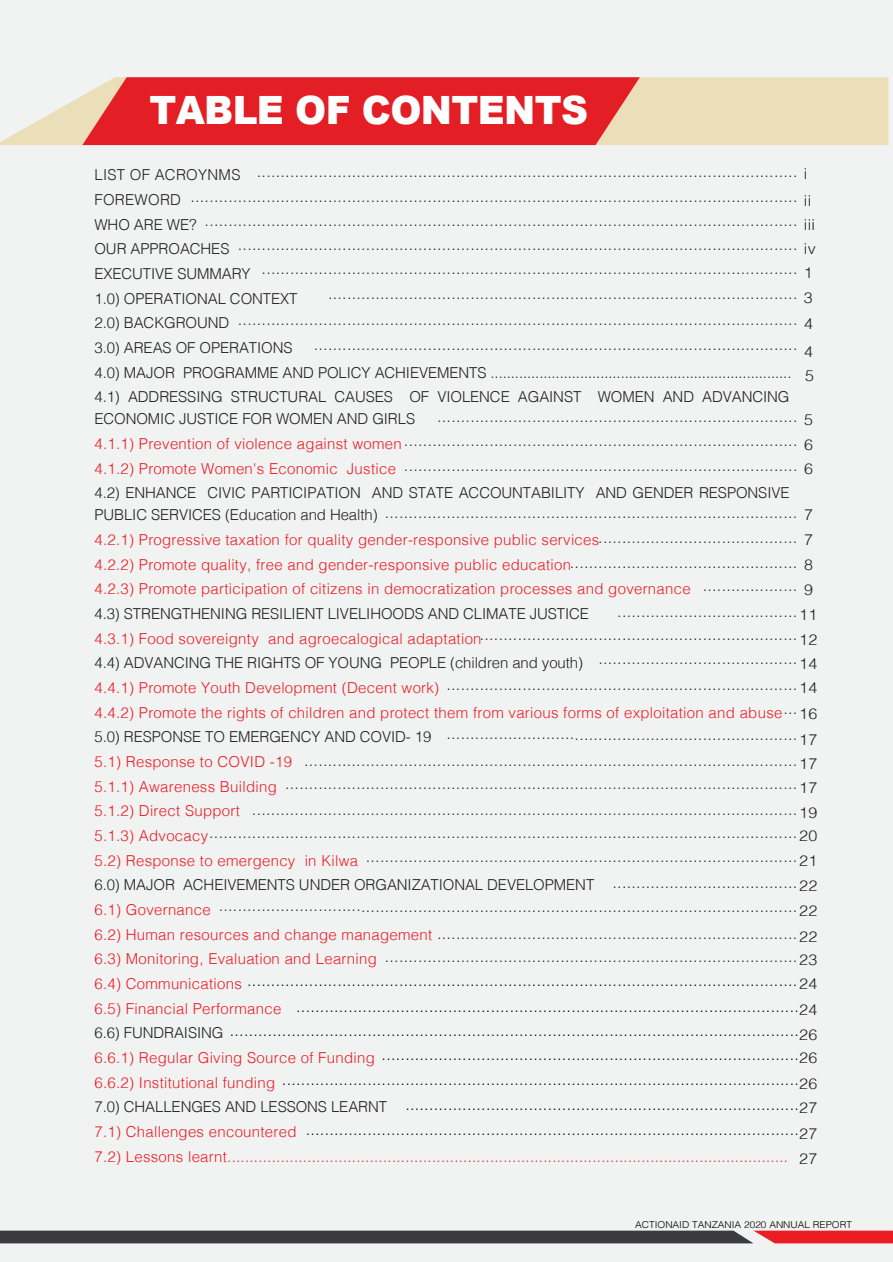
<style>
.page{position:relative;width:893px;height:1262px;background:#fff}
.page>*{position:absolute;margin:0;border:0;box-sizing:border-box;transform-origin:0 0}
.t1{font:900 39px "Arial";letter-spacing:-.015em;color:#fff;scale:.96 1}
.t2{font:300 15px/24.6px "Helvetica";letter-spacing:-.005em;color:#231f20;text-align:right;scale:1.06 1}
.t3{font:300 15px/24.6px "Helvetica";letter-spacing:.02em;color:#ec1c24}
.t4{font:300 15px/24.9px "Helvetica";color:#000;text-align:right;scale:1.06 1}
.t5{font:300 15px/24.6px "Helvetica";letter-spacing:-.005em;color:#231f20}
.t6{font:300 15px/23.7px "Helvetica";letter-spacing:.02em;color:#231f20;scale:1.06 1}
.t7{font:300 9.45px "Helvetica";color:#000;scale:1.06 1}
.s1{color:#ec1c24}
</style>
<div class="page">
<div style="left:0;top:0;width:892px;height:1262px;background:#f1f2f2"></div>
<svg style="left:0;top:77px;width:888px;height:68px;fill:#ebdfb9"></svg>
<svg style="left:82px;top:77px;width:558px;height:68px;background:#e32e31"></svg>
<svg style="left:0;top:1230px;width:892px;height:13px;background:#604345"></svg>
<h1 class="t1" style="left:149px;top:82px;width:458px">TABLE OF CONTENTS</h1>
<p class="t2" style="left:803px;top:160px;width:8px;line-height:26.4px;text-align:left">i ii</p>
<p class="t2" style="left:803px;top:211px;width:13px;text-align:left">iii iv<br>1<br>3<br>4</p>
<p class="t2" style="left:804px;top:339px;width:11px;line-height:23.7px;text-align:left">4<br>5</p>
<p class="t2" style="left:804px;top:406px;width:10px;text-align:left">5<br>6</p>
<p class="t2" style="left:404px;top:452px;width:387px">................................................................................... 6</p>
<p class="t2" style="left:799px;top:501px;width:19px;text-align:center">7<br>7<br>8<br>9<br>11<br>12</p>
<p class="t2" style="left:799px;top:650px;width:19px;text-align:justify">14<br>14<br>16<br>17<br>17<br>17<br>19<br>20</p>
<p class="t2" style="left:799px;top:847px;width:19px;line-height:25.2px;text-align:justify">21<br>22<br>22<br>22</p>
<p class="t2" style="left:799px;top:946px;width:19px;text-align:justify">23<br>24<br>24<br>26</p>
<p class="t2" style="left:799px;top:1043px;width:19px;line-height:26.2px;text-align:left">26<br>26</p>
<p class="t2" style="left:799px;top:1093px;width:19px;line-height:25.5px;text-align:justify">27<br>27<br>27</p>
<p class="t5" style="left:94px;top:162px;width:698px">LIST OF ACROYNMS<br>FOREWORD<br>WHO ARE WE?<br>OUR APPROACHES<br>EXECUTIVE SUMMARY<br>1.0) OPERATIONAL CONTEXT<br>2.0) BACKGROUND<br>3.0) AREAS OF OPERATIONS<br>4.0) MAJOR PROGRAMME AND POLICY ACHIEVEMENTS ..........................................................................<br>4.1) ADDRESSING STRUCTURAL CAUSES OF VIOLENCE AGAINST WOMEN AND ADVANCING</p>
<p class="t5" style="left:94px;top:405px;width:322px">ECONOMIC JUSTICE FOR WOMEN AND GIRLS</p>
<p class="t3" style="left:94px;top:430px;width:309px">4.1.1) Prevention of violence against women<br>4.1.2) Promote Women's Economic Justice</p>
<p class="t5" style="left:94px;top:481px;width:696px;line-height:21.9px">4.2) ENHANCE CIVIC PARTICIPATION AND STATE ACCOUNTABILITY AND GENDER RESPONSIVE<br>PUBLIC SERVICES (Education and Health)</p>
<p class="t3" style="left:94px;top:526px;width:597px">4.2.1) Progressive taxation for quality gender-responsive public services<br>4.2.2) Promote quality, free and gender-responsive public education<br>4.2.3) Promote participation of citizens in democratization processes and governance</p>
<p class="t5" style="left:94px;top:600px;width:496px">4.3) STRENGTHENING RESILIENT LIVELIHOODS AND CLIMATE JUSTICE</p>
<p class="t3" style="left:94px;top:625px;width:388px">4.3.1) Food sovereignty and agroecalogical adaptation</p>
<p class="t5" style="left:94px;top:649px;width:490px">4.4) ADVANCING THE RIGHTS OF YOUNG PEOPLE (children and youth)</p>
<p class="t3" style="left:94px;top:674px;width:689px">4.4.1) Promote Youth Development (Decent work)<br>4.4.2) Promote the rights of children and protect them from various forms of exploitation and abuse</p>
<p class="t5" style="left:94px;top:723px;width:338px">5.0) RESPONSE TO EMERGENCY AND COVID- 19</p>
<p class="t3" style="left:94px;top:748px;width:265px">5.1) Response to COVID -19<br>5.1.1) Awareness Building<br>5.1.2) Direct Support<br>5.1.3) Advocacy<br>5.2) Response to emergency in Kilwa</p>
<p class="t5" style="left:94px;top:871px;width:501px">6.0) MAJOR ACHEIVEMENTS UNDER ORGANIZATIONAL DEVELOPMENT</p>
<p class="t6" style="left:94px;top:896px;width:664px"><span class="s1">6.1) Governance<br>6.2) Human resources and change management</span> ............................................................................</p>
<p class="t3" style="left:94px;top:945px;width:284px">6.3) Monitoring, Evaluation and Learning<br>6.4) Communications<br>6.5) Financial Performance</p>
<p class="t5" style="left:94px;top:1019px;width:130px">6.6) FUNDRAISING</p>
<p class="t3" style="left:94px;top:1044px;width:282px">6.6.1) Regular Giving Source of Funding<br>6.6.2) Institutional funding</p>
<p class="t5" style="left:94px;top:1093px;width:294px">7.0) CHALLENGES AND LESSONS LEARNT</p>
<p class="t3" style="left:94px;top:1118px;width:695px">7.1) Challenges encountered<br>7.2) Lessons learnt..............................................................................................................................</p>
<p class="t2" style="left:190px;top:158px;width:574px">.................................................................................................................. ................................................................................................................................ ............................................................................................................................. ...................................................................................................................... ................................................................................................................. ................................................................................................... ...................................................................................................................... ......................................................................................................</p>
<p class="t2" style="left:404px;top:403px;width:373px">............................................................................ ...................................................................................</p>
<p class="t2" style="left:385px;top:499px;width:390px">....................................................................................... .......................................... ................................................</p>
<p class="t2" style="left:617px;top:571px;width:171px;line-height:26.2px">.................... ......................................</p>
<p class="t2" style="left:479px;top:621px;width:301px">................................................................... ..........................................</p>
<p class="t2" style="left:446px;top:671px;width:332px">..........................................................................</p>
<p class="t2" style="left:783px;top:695px;width:15px">...</p>
<p class="t2" style="left:304px;top:720px;width:467px;line-height:26.4px">.......................................................................... ........................................................................................................</p>
<p class="t2" style="left:252px;top:769px;width:516px;line-height:25.8px">............................................................................................................ ...................................................................................................................</p>
<p class="t2" style="left:209px;top:819px;width:556px;line-height:24.2px">............................................................................................................................ ...........................................................................................</p>
<p class="t2" style="left:219px;top:870px;width:547px;line-height:23.4px">....................................... ..........................................................................................................................</p>
<p class="t2" style="left:385px;top:943px;width:390px">.......................................................................................</p>
<p class="t4" style="left:247px;top:966px;width:522px;line-height:26.4px">.................................................................................................................... ..........................................................................................................</p>
<p class="t4" style="left:230px;top:1018px;width:538px;line-height:23.2px">........................................................................................................................ ........................................................................................</p>
<p class="t4" style="left:282px;top:1066px;width:489px">............................................................................................................. ................................................................................... ........................................................................................................</p>
<p class="t7" style="left:635px;top:1216px;width:206px">ACTIONAID TANZANIA 2020 ANNUAL REPORT</p>
</div>
